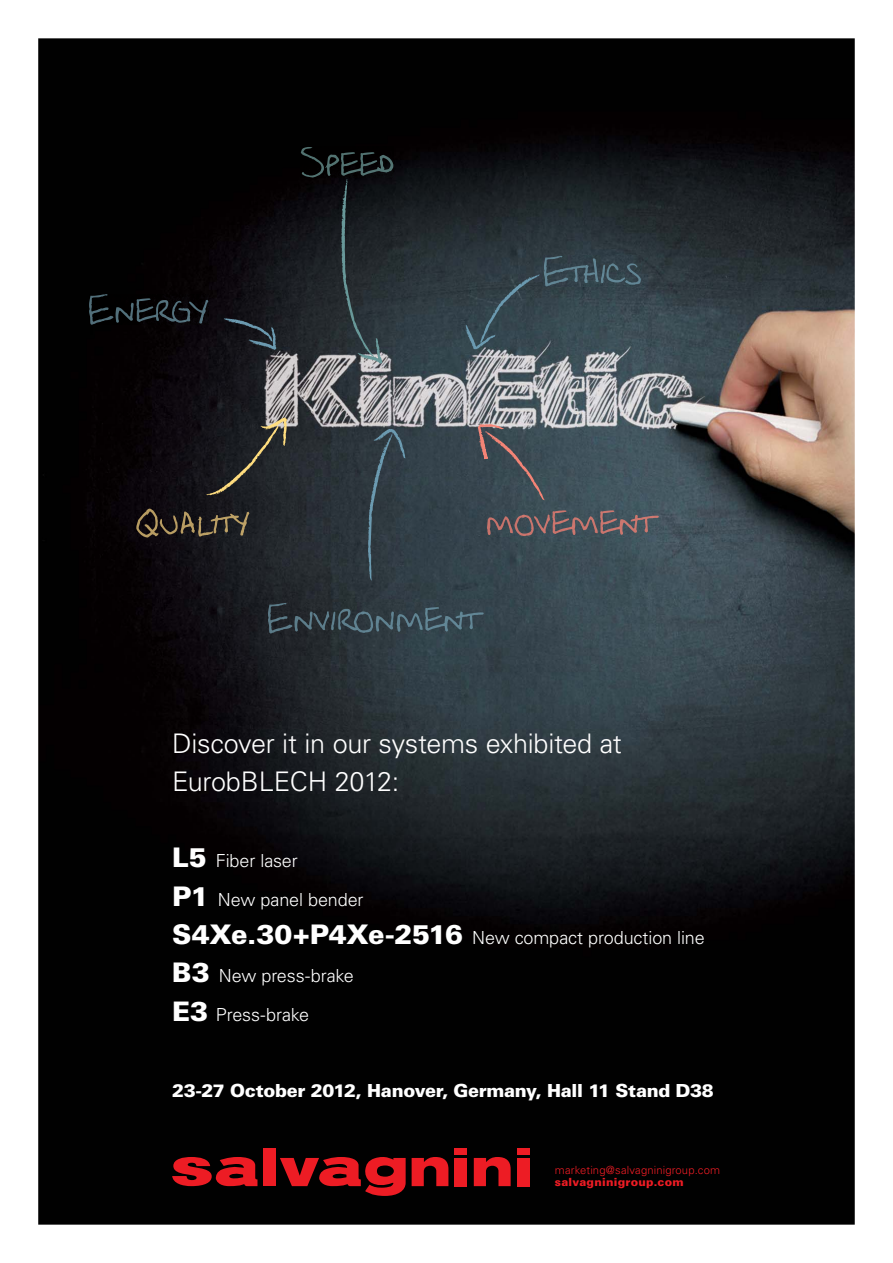
<style>
.page{position:relative;width:893px;height:1263px;background:#fff}
.page>*{position:absolute;margin:0;border:0;box-sizing:border-box;transform-origin:0 0}
.t1{font:300 27px/38.2px "Univers LT Pro 45";letter-spacing:-.015em;color:#fff}
.t2{font:300 18px/38.2px "Univers LT Pro 45";letter-spacing:-.005em;color:#fff}
.t3{font:900 18px "Univers LT Pro 75";letter-spacing:-.02em;color:#fff}
.t4{font:300 11.25px "Univers LT";letter-spacing:.015em;color:#ed1c24}
.t5{font:900 11.25px "Univers LT";letter-spacing:.02em;color:#ed1c24}
.s1{font-family:"Univers LT Pro 75";font-weight:900;font-size:27px}
</style>
<div class="page">
<img style="left:38px;top:38px;width:817px;height:1187px">
<img style="left:380px;top:147px;width:13px;height:31px">
<img style="left:301px;top:147px;width:79px;height:31px">
<img style="left:156px;top:294px;width:52px;height:31px">
<img style="left:89px;top:294px;width:67px;height:31px">
<img style="left:572px;top:510px;width:87px;height:26px">
<img style="left:487px;top:510px;width:85px;height:26px">
<img style="left:597px;top:256px;width:44px;height:30px">
<img style="left:544px;top:256px;width:53px;height:30px">
<img style="left:329px;top:603px;width:155px;height:31px">
<img style="left:268px;top:603px;width:61px;height:31px">
<img style="left:212px;top:509px;width:37px;height:29px">
<img style="left:136px;top:509px;width:76px;height:29px">
<svg style="left:224px;top:318px;width:53px;height:33px;background:#21282f"></svg>
<svg style="left:206px;top:417px;width:83px;height:78px;background:#2d2d2c"></svg>
<svg style="left:368px;top:429px;width:38px;height:152px;background:#34434b"></svg>
<svg style="left:478px;top:422px;width:67px;height:78px;background:#4e545a"></svg>
<svg style="left:341px;top:179px;width:43px;height:186px;background:#2a3337"></svg>
<svg style="left:465px;top:274px;width:75px;height:76px;background:#364850"></svg>
<div style="left:264px;top:1149px;width:12px;height:37px;background:#ed1c24"></div>
<svg style="left:172px;top:1157px;width:85px;height:29px;background:#a21318"></svg>
<svg style="left:280px;top:1155px;width:126px;height:41px;background:#7d0f13"></svg>
<svg style="left:412px;top:1157px;width:36px;height:29px"></svg>
<div style="left:454px;top:1158px;width:13px;height:28px;background:#ed1c24"></div>
<div style="left:454px;top:1149px;width:13px;height:6px;background:#ed1c24"></div>
<svg style="left:474px;top:1157px;width:37px;height:29px"></svg>
<div style="left:517px;top:1158px;width:12px;height:28px;background:#ed1c24"></div>
<div style="left:517px;top:1149px;width:12px;height:6px;background:#ed1c24"></div>
<h1 class="t1" style="left:172px;top:727px;width:451px">Discover it in our systems exhibited at<br>EurobBLECH 2012:</h1>
<p class="t2" style="left:172px;top:844px;width:534px"><span class="s1">L5</span> Fiber laser<br><span class="s1">P1</span> New panel bender<br><span class="s1">S4Xe.30+P4Xe-2516</span> New compact production line<br><span class="s1">B3</span> New press-brake<br><span class="s1">E3</span> Press-brake</p>
<p class="t3" style="left:172px;top:1082px;width:543px">23-27 October 2012, Hanover, Germany, Hall 11 Stand D38</p>
<p class="t4" style="left:555px;top:1164px;width:167px">marketing@salvagninigroup.com</p>
<p class="t5" style="left:555px;top:1177px;width:130px">salvagninigroup.com</p>
</div>
